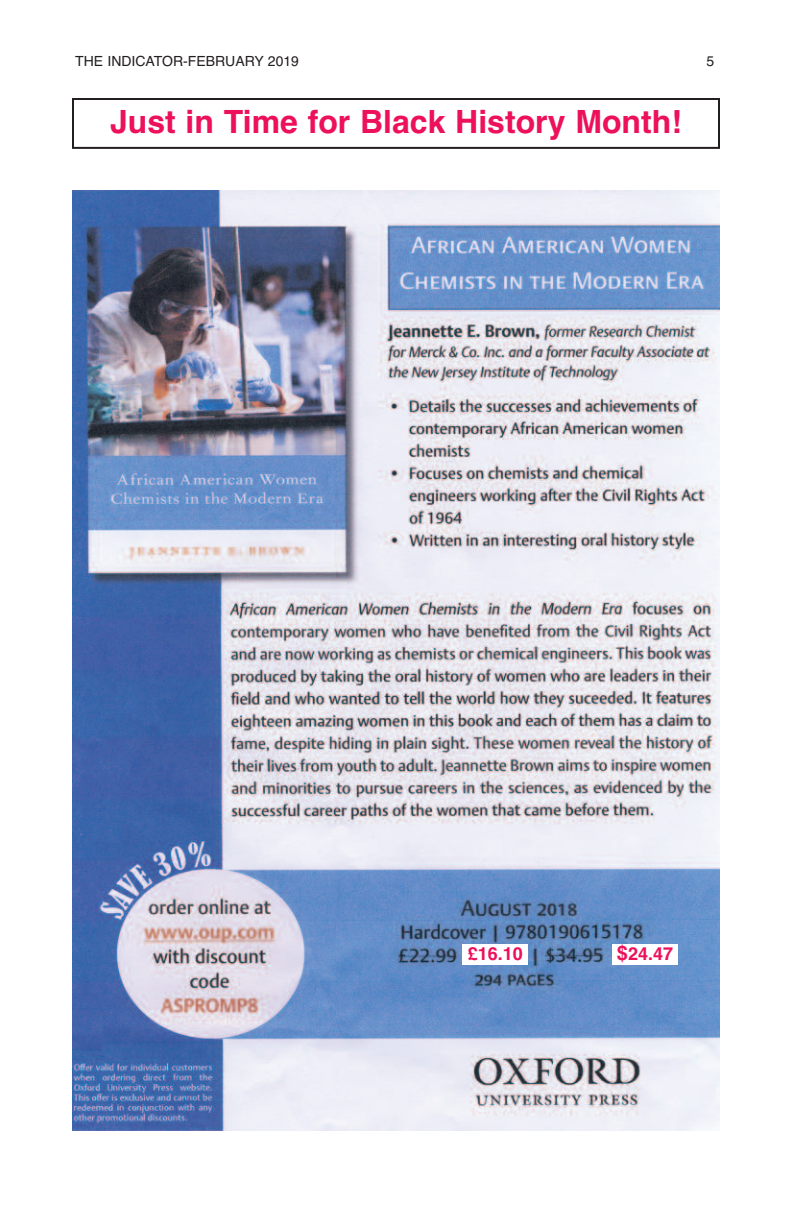
<style>
.page{position:relative;width:792px;height:1224px;background:#fff}
.page>*{position:absolute;margin:0;border:0;box-sizing:border-box;transform-origin:0 0}
.t1{font:700 32px "Helvetica";color:#ed105b}
.t2{font:700 18px "Helvetica";color:#ed105b}
.t3{font:14px "Helvetica";color:#231f20}
.s1{font-size:20px}
</style>
<div class="page">
<img style="left:72px;top:190px;width:648px;height:941px">
<div style="left:462px;top:944px;width:66px;height:21px;background:#fff"></div>
<div style="left:612px;top:944px;width:66px;height:21px;background:#fff"></div>
<div style="left:72px;top:98px;width:648px;height:51px;border:2px solid #231f20"></div>
<p class="t3" style="left:75px;top:53px;width:225px">THE INDICATOR-FEBRUARY 2019</p>
<p class="t3" style="left:706px;top:53px;width:9px">5</p>
<p class="t1" style="left:110px;top:103px;width:573px">Just in Time for Black History Month!</p>
<p class="t2" style="left:468px;top:943px;width:57px">£16.10</p>
<p class="t2" style="left:617px;top:943px;width:58px"><span class="s1">$</span>24.47</p>
</div>
